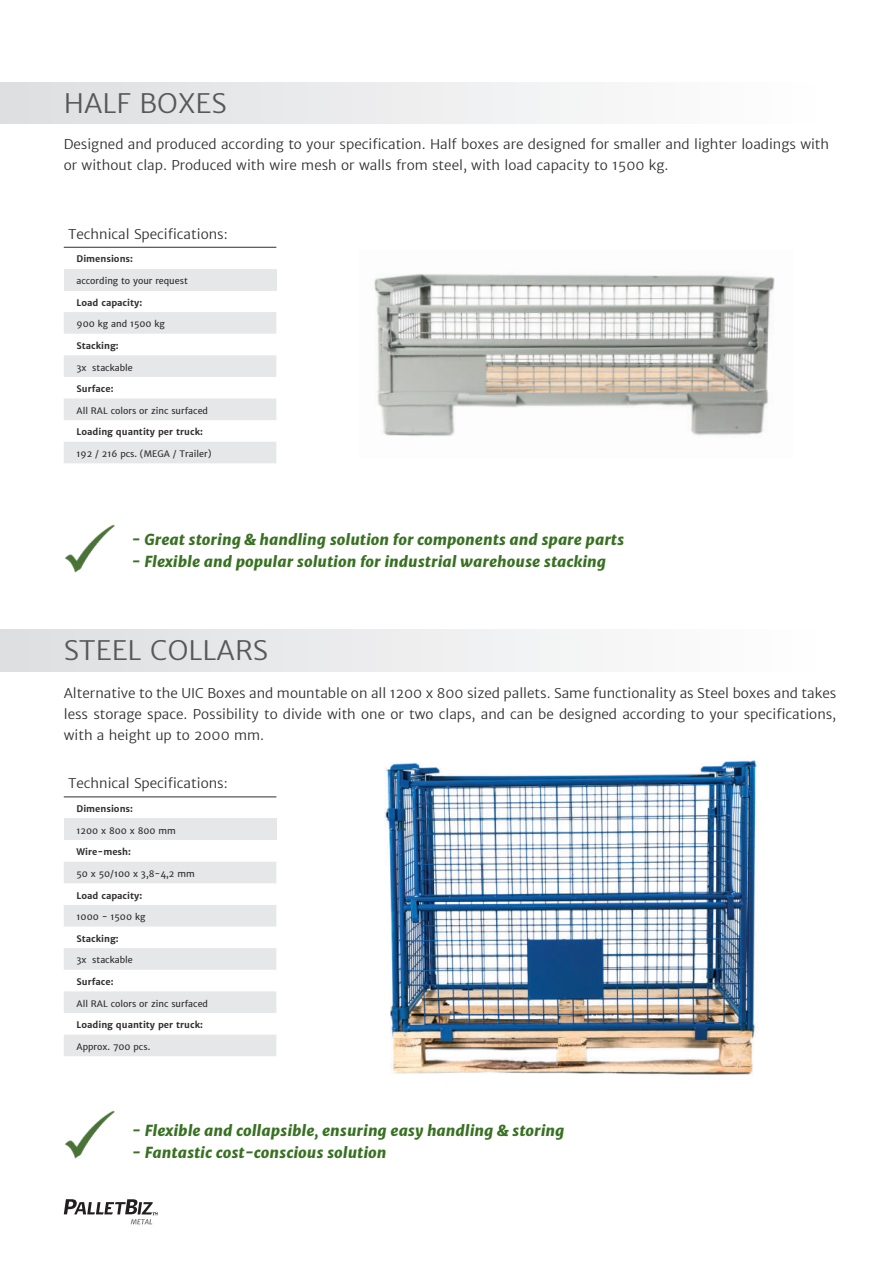
<style>
.page{position:relative;width:893px;height:1263px;background:#fff}
.page>*{position:absolute;margin:0;border:0;box-sizing:border-box;transform-origin:0 0}
.t1{font:300 27px "Merriweather Sans";color:#57585a}
.t2{font:italic 15px "Merriweather Sans Extra Bld";color:#397123}
.t3{font:300 13.5px/21px "Merriweather Sans";color:#312f30}
.t4{font:9px "Merriweather Sans";color:#312f30}
.t5{font:700 9px "Merriweather Sans";color:#312f30}
</style>
<div class="page">
<div style="left:64px;top:269px;width:212px;height:21px;background:#e6e7e9"></div>
<svg style="left:64px;top:312px;width:212px;height:151px"></svg>
<hr style="left:64px;top:247px;width:212px;height:1px;background:#312f30">
<div style="left:0;top:82px;width:820px;height:42px;background:linear-gradient(to right,#dddee0,#fefefe)"></div>
<img style="left:374px;top:274px;width:401px;height:162px">
<img style="left:65px;top:524px;width:50px;height:49px">
<div style="left:0;top:630px;width:820px;height:41px;background:linear-gradient(to right,#dddee0,#fefefe)"></div>
<div style="left:64px;top:818px;width:212px;height:22px;background:#e6e7e9"></div>
<svg style="left:64px;top:862px;width:212px;height:194px"></svg>
<hr style="left:64px;top:796px;width:212px;height:1px;background:#312f30">
<img style="left:384px;top:760px;width:374px;height:315px">
<img style="left:65px;top:1110px;width:50px;height:48px">
<svg style="left:64px;top:1199px;width:94px;height:25px"></svg>
<h1 class="t1" style="left:64px;top:87px;width:164px">HALF BOXES</h1>
<p class="t3" style="left:64px;top:134px;width:767px">Designed and produced according to your specification. Half boxes are designed for smaller and lighter loadings with or without clap. Produced with wire mesh or walls from steel, with load capacity to 1500 kg.</p>
<p class="t3" style="left:68px;top:224px;width:161px">Technical Specifications:</p>
<p class="t5" style="left:77px;top:254px;width:58px">Dimensions:</p>
<p class="t4" style="left:77px;top:275px;width:113px">according to your request</p>
<p class="t5" style="left:77px;top:297px;width:67px">Load capacity:</p>
<p class="t4" style="left:77px;top:318px;width:90px">900 kg and 1500 kg</p>
<p class="t5" style="left:77px;top:340px;width:44px">Stacking:</p>
<p class="t4" style="left:77px;top:362px;width:58px">3x stackable</p>
<p class="t5" style="left:77px;top:383px;width:38px">Surface:</p>
<p class="t4" style="left:77px;top:405px;width:133px">All RAL colors or zinc surfaced</p>
<p class="t5" style="left:77px;top:427px;width:128px">Loading quantity per truck:</p>
<p class="t4" style="left:77px;top:448px;width:136px">192 / 216 pcs. (MEGA / Trailer)</p>
<p class="t2" style="left:131px;top:530px;width:494px">- Great storing &amp; handling solution for components and spare parts</p>
<p class="t2" style="left:131px;top:552px;width:476px">- Flexible and popular solution for industrial warehouse stacking</p>
<h1 class="t1" style="left:64px;top:634px;width:206px">STEEL COLLARS</h1>
<p class="t3" style="left:64px;top:683px;width:774px;text-align:justify">Alternative to the UIC Boxes and mountable on all 1200 x 800 sized pallets. Same functionality as Steel boxes and takes less storage space. Possibility to divide with one or two claps, and can be designed according to your specifications, with a height up to 2000 mm.</p>
<p class="t3" style="left:68px;top:773px;width:161px">Technical Specifications:</p>
<p class="t5" style="left:77px;top:803px;width:58px">Dimensions:</p>
<p class="t4" style="left:77px;top:825px;width:101px">1200 x 800 x 800 mm</p>
<p class="t5" style="left:77px;top:846px;width:56px">Wire-mesh:</p>
<p class="t4" style="left:77px;top:868px;width:120px">50 x 50/100 x 3,8-4,2 mm</p>
<p class="t5" style="left:77px;top:890px;width:67px">Load capacity:</p>
<p class="t4" style="left:77px;top:911px;width:70px">1000 - 1500 kg</p>
<p class="t5" style="left:77px;top:933px;width:44px">Stacking:</p>
<p class="t4" style="left:77px;top:954px;width:58px">3x stackable</p>
<p class="t5" style="left:77px;top:976px;width:38px">Surface:</p>
<p class="t4" style="left:77px;top:998px;width:133px">All RAL colors or zinc surfaced</p>
<p class="t5" style="left:77px;top:1019px;width:128px">Loading quantity per truck:</p>
<p class="t4" style="left:77px;top:1041px;width:75px">Approx. 700 pcs.</p>
<p class="t2" style="left:132px;top:1121px;width:434px">- Flexible and collapsible, ensuring easy handling &amp; storing</p>
<p class="t2" style="left:132px;top:1143px;width:256px">- Fantastic cost-conscious solution</p>
</div>
